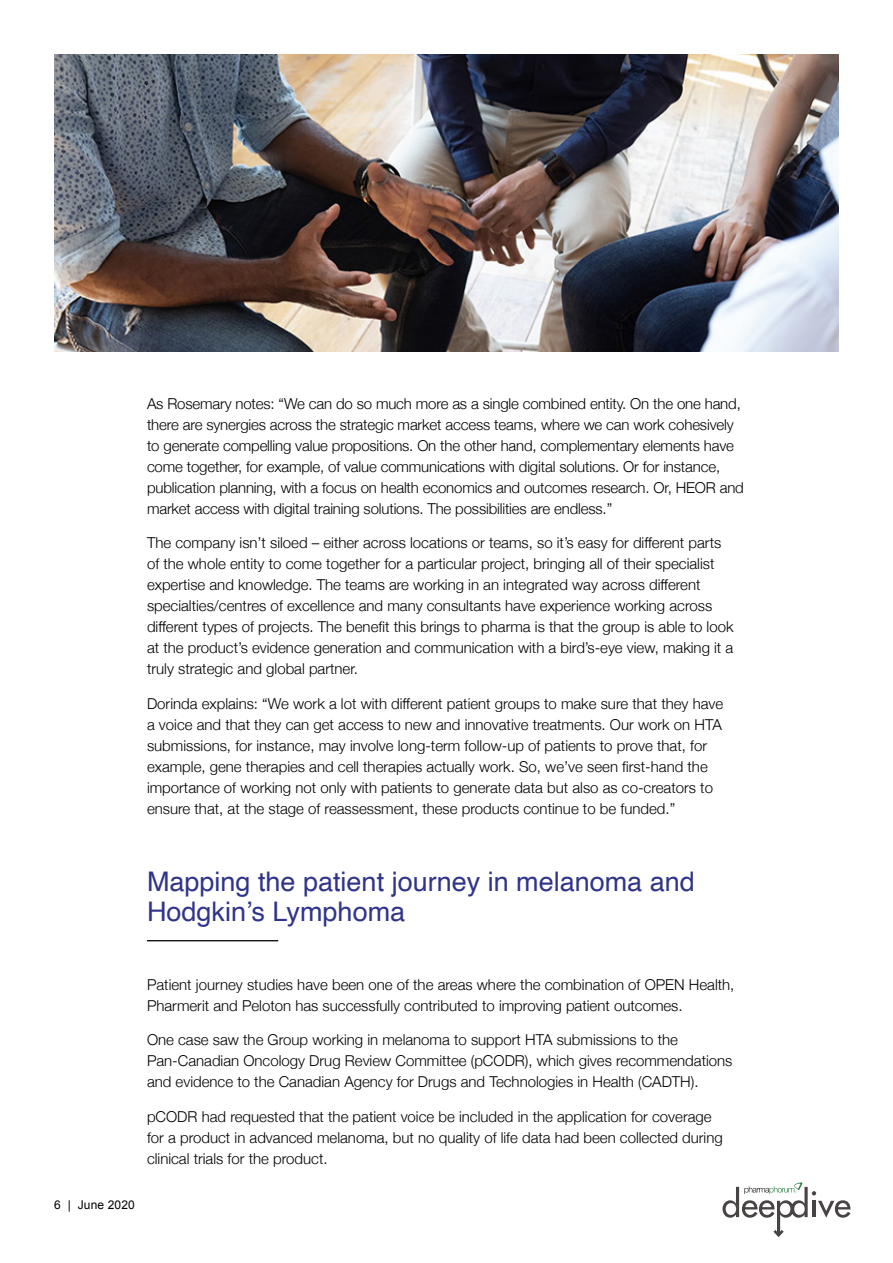
<style>
.page{position:relative;width:893px;height:1263px;background:#fff}
.page>*{position:absolute;margin:0;border:0;box-sizing:border-box;transform-origin:0 0}
.t1{font:27px/30px "Helvetica";color:#2f348a}
.t2{font:300 15px/21px "Helvetica Neue";color:#000}
.t3{font:12px "Arial";letter-spacing:.01em;color:#000}
</style>
<div class="page">
<svg style="left:722px;top:1182px;width:128px;height:55px"></svg>
<img style="left:54px;top:54px;width:785px;height:298px">
<hr style="left:147px;top:940px;width:131px;height:1px;background:#000">
<p class="t2" style="left:147px;top:392px;width:598px">As Rosemary notes: “We can do so much more as a single combined entity. On the one hand, there are synergies across the strategic market access teams, where we can work cohesively to generate compelling value propositions. On the other hand, complementary elements have come together, for example, of value communications with digital solutions. Or for instance, publication planning, with a focus on health economics and outcomes research. Or, HEOR and market access with digital training solutions. The possibilities are endless.”</p>
<p class="t2" style="left:147px;top:531px;width:588px">The company isn’t siloed – either across locations or teams, so it’s easy for different parts of the whole entity to come together for a particular project, bringing all of their specialist expertise and knowledge. The teams are working in an integrated way across different specialties/centres of excellence and many consultants have experience working across different types of projects. The benefit this brings to pharma is that the group is able to look at the product’s evidence generation and communication with a bird’s-eye view, making it a truly strategic and global partner.</p>
<p class="t2" style="left:147px;top:692px;width:578px">Dorinda explains: “We work a lot with different patient groups to make sure that they have a voice and that they can get access to new and innovative treatments. Our work on HTA submissions, for instance, may involve long-term follow-up of patients to prove that, for example, gene therapies and cell therapies actually work. So, we’ve seen first-hand the importance of working not only with patients to generate data but also as co-creators to ensure that, at the stage of reassessment, these products continue to be funded.”</p>
<h1 class="t1" style="left:147px;top:867px;width:549px">Mapping the patient journey in melanoma and<br>Hodgkin’s Lymphoma</h1>
<p class="t2" style="left:147px;top:973px;width:589px">Patient journey studies have been one of the areas where the combination of OPEN Health,<br>Pharmerit and Peloton has successfully contributed to improving patient outcomes.</p>
<p class="t2" style="left:147px;top:1028px;width:587px">One case saw the Group working in melanoma to support HTA submissions to the<br>Pan-Canadian Oncology Drug Review Committee (pCODR), which gives recommendations and evidence to the Canadian Agency for Drugs and Technologies in Health (CADTH).</p>
<p class="t2" style="left:147px;top:1105px;width:577px">pCODR had requested that the patient voice be included in the application for coverage for a product in advanced melanoma, but no quality of life data had been collected during clinical trials for the product.</p>
<p class="t3" style="left:54px;top:1197px;width:82px">6 | June 2020</p>
</div>
